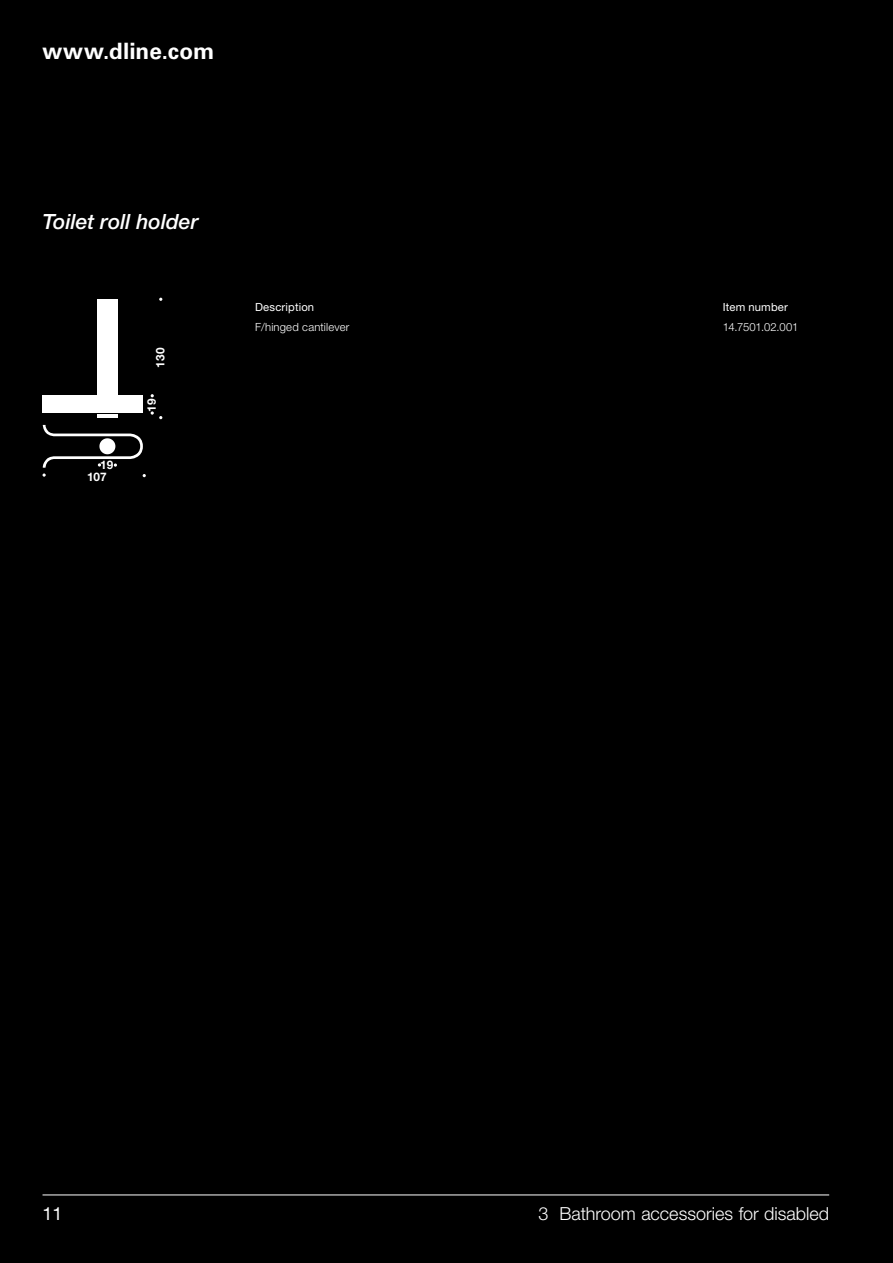
<style>
.page{position:relative;width:893px;height:1263px;background:#000}
.page>*{position:absolute;margin:0;border:0;box-sizing:border-box;transform-origin:0 0}
.t1{font:700 22.5px "Univers LT Std";letter-spacing:.005em;color:#fff}
.Overskrift_greb{font:italic 500 21px "Helvetica Neue";color:#fff}
.t2{font:300 18px "Helvetica Neue";color:#fff}
.t3{font:18px "Helvetica Neue";color:#fff}
.t4{font:700 11.85px/11.6px "Helvetica Neue";color:#fff}
.Overskrift_tabel{font:11.25px "Helvetica Neue LT Std";letter-spacing:.015em;color:#fff}
.Brødtekst{font:300 11.25px "Helvetica Neue";letter-spacing:.015em;color:#fff}
.Brødtekst-2{font:300 11.25px "Helvetica Neue";letter-spacing:-.02em;color:#fff}
</style>
<div class="page">
<hr style="left:43px;top:1194px;width:786px;height:1px;background:#fff">
<div style="left:43px;top:396px;width:100px;height:17px;background:#fff"></div>
<hr style="left:97px;top:414px;width:20px;height:4px;background:#fff">
<div style="left:97px;top:299px;width:20px;height:96px;background:#fff"></div>
<svg style="left:151px;top:411px;width:11px;height:8px"></svg>
<svg style="left:43px;top:425px;width:103px;height:52px"></svg>
<p class="t1" style="left:43px;top:38px;width:173px">www.dline.com</p>
<p class="Overskrift_greb" style="left:43px;top:209px;width:157px">Toilet roll holder</p>
<p class="t4" style="left:154px;top:368px;width:21px;rotate:-90deg">130</p>
<p class="t4" style="left:87px;top:459px;width:28px;text-indent:13px">19<br>107</p>
<p class="t4" style="left:146px;top:412px;width:15px;rotate:-90deg">19</p>
<p class="Overskrift_tabel" style="left:255px;top:301px;width:61px">Description</p>
<p class="Overskrift_tabel" style="left:723px;top:301px;width:67px">Item number</p>
<p class="Brødtekst" style="left:255px;top:320px;width:96px">F/hinged cantilever</p>
<p class="Brødtekst-2" style="left:723px;top:320px;width:77px">14.7501.02.001</p>
<p class="t3" style="left:43px;top:1203px;width:22px">11</p>
<p class="t2" style="left:539px;top:1203px;width:292px">3 Bathroom accessories for disabled</p>
</div>
